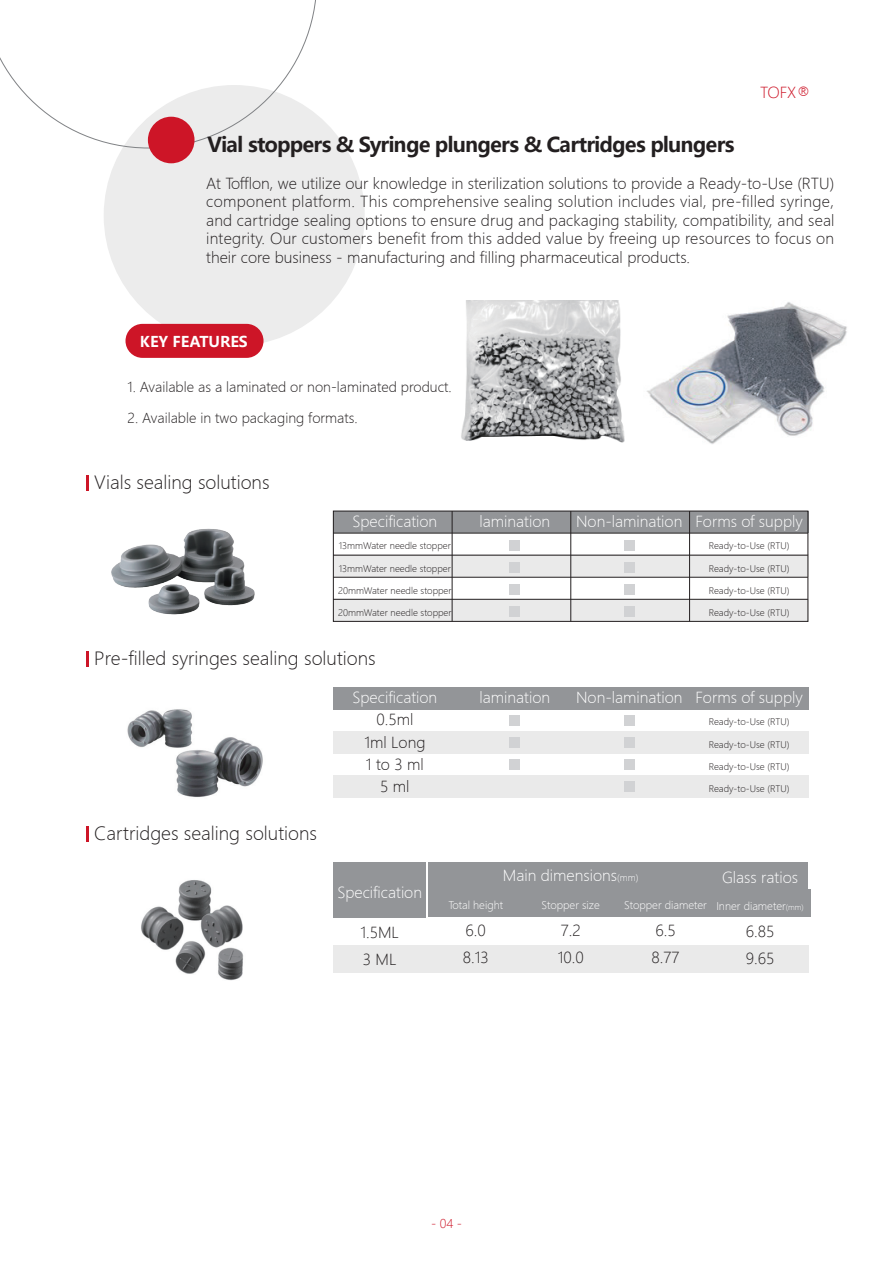
<style>
.page{position:relative;width:893px;height:1263px;background:#fff}
.page>*{position:absolute;margin:0;border:0;box-sizing:border-box;transform-origin:0 0}
.t1{font:700 20.25px "Microsoft Ya Hei";letter-spacing:-.04em;color:#231f20}
.t2{font:300 18px "Microsoft Ya Hei";color:#231f20}
.t3{font:300 15px/27px "Microsoft Ya Hei";color:#231f20}
.t4{font:300 15px "Microsoft Ya Hei";color:#fff}
.t5{font:300 15px "Microsoft Ya Hei";color:#cd1527}
.t6{font:700 14.85px "Microsoft Ya Hei";color:#fff}
.t7{font:300 13.5px "Microsoft Ya Hei";color:#231f20}
.t8{font:300 12px "Microsoft Ya Hei";color:#cd1527}
.t9{font:300 10.5px "Microsoft Ya Hei";color:#fff}
.t10{font:300 9px "Microsoft Ya Hei";color:#231f20}
.s1{font-size:9px}
.s2{font-size:7.5px}
</style>
<div class="page">
<div style="left:333px;top:775px;width:475px;height:22px;background:#eaeaea"></div>
<div style="left:333px;top:945px;width:475px;height:27px;background:#eaeaea"></div>
<div style="left:333px;top:511px;width:475px;height:22px;background:#939598"></div>
<div style="left:333px;top:687px;width:475px;height:22px;background:#939598"></div>
<div style="left:333px;top:862px;width:93px;height:55px;background:#939598"></div>
<div style="left:428px;top:890px;width:383px;height:27px;background:#939598"></div>
<div style="left:428px;top:862px;width:380px;height:26px;background:#939598"></div>
<div style="left:333px;top:554px;width:475px;height:23px;background:#eaeaea"></div>
<div style="left:333px;top:731px;width:475px;height:22px;background:#eaeaea"></div>
<div style="left:333px;top:599px;width:475px;height:22px;background:#eaeaea"></div>
<div style="left:104px;top:85px;width:261px;height:261px;background:#ececec;border-radius:50%"></div>
<svg style="left:0;top:0;width:316px;height:149px"></svg>
<div style="left:148px;top:117px;width:47px;height:46px;background:#cd1527;border-radius:50%"></div>
<div style="left:333px;top:511px;width:475px;height:110px;border:1px solid #231f20"></div>
<hr style="left:452px;top:511px;width:1px;height:110px;background:#231f20">
<hr style="left:570px;top:511px;width:1px;height:110px;background:#231f20">
<hr style="left:689px;top:511px;width:1px;height:110px;background:#231f20">
<hr style="left:333px;top:599px;width:475px;height:1px;background:#231f20">
<hr style="left:333px;top:577px;width:475px;height:1px;background:#231f20">
<hr style="left:333px;top:555px;width:475px;height:1px;background:#231f20">
<hr style="left:333px;top:533px;width:475px;height:1px;background:#231f20">
<svg style="left:86px;top:475px;width:2px;height:16px"></svg>
<svg style="left:86px;top:651px;width:2px;height:16px"></svg>
<svg style="left:86px;top:826px;width:2px;height:16px"></svg>
<div style="left:510px;top:540px;width:10px;height:10px;background:#d1d2d4"></div>
<div style="left:510px;top:562px;width:10px;height:10px;background:#d1d2d4"></div>
<div style="left:510px;top:584px;width:10px;height:10px;background:#d1d2d4"></div>
<div style="left:510px;top:606px;width:10px;height:10px;background:#d1d2d4"></div>
<div style="left:624px;top:540px;width:10px;height:10px;background:#d1d2d4"></div>
<div style="left:624px;top:562px;width:10px;height:10px;background:#d1d2d4"></div>
<div style="left:624px;top:584px;width:10px;height:10px;background:#d1d2d4"></div>
<div style="left:624px;top:606px;width:10px;height:10px;background:#d1d2d4"></div>
<div style="left:510px;top:715px;width:10px;height:10px;background:#d1d2d4"></div>
<div style="left:510px;top:737px;width:10px;height:10px;background:#d1d2d4"></div>
<div style="left:510px;top:759px;width:10px;height:10px;background:#d1d2d4"></div>
<div style="left:624px;top:715px;width:10px;height:10px;background:#d1d2d4"></div>
<div style="left:624px;top:737px;width:10px;height:10px;background:#d1d2d4"></div>
<div style="left:624px;top:759px;width:10px;height:10px;background:#d1d2d4"></div>
<div style="left:624px;top:781px;width:10px;height:10px;background:#d1d2d4"></div>
<img style="left:646px;top:302px;width:201px;height:142px">
<img style="left:461px;top:300px;width:164px;height:143px">
<div style="left:125px;top:324px;width:138px;height:34px;background:#cd1527;border-radius:17px"></div>
<img style="left:111px;top:528px;width:144px;height:87px">
<img style="left:127px;top:709px;width:136px;height:88px">
<img style="left:141px;top:880px;width:103px;height:101px">
<p class="t5" style="left:760px;top:83px;width:52px">TOFX®</p>
<h1 class="t1" style="left:208px;top:130px;width:529px">Vial stoppers &amp; Syringe plungers &amp; Cartridges plungers</h1>
<p class="t3" style="left:206px;top:174px;width:630px;line-height:18.5px;text-align:justify">At Tofflon, we utilize our knowledge in sterilization solutions to provide a Ready-to-Use (RTU) component platform. This comprehensive sealing solution includes vial, pre-filled syringe, and cartridge sealing options to ensure drug and packaging stability, compatibility, and seal integrity. Our customers benefit from this added value by freeing up resources to focus on their core business - manufacturing and filling pharmaceutical products.</p>
<p class="t6" style="left:140px;top:331px;width:109px">KEY FEATURES</p>
<p class="t7" style="left:128px;top:378px;width:326px">1. Available as a laminated or non-laminated product.</p>
<p class="t7" style="left:128px;top:409px;width:232px">2. Available in two packaging formats.</p>
<p class="t2" style="left:94px;top:470px;width:177px">Vials sealing solutions</p>
<p class="t4" style="left:353px;top:512px;width:86px">Specification</p>
<p class="t10" style="left:339px;top:540px;width:114px">13mmWater needle stopper</p>
<p class="t10" style="left:339px;top:562px;width:114px">13mmWater needle stopper</p>
<p class="t10" style="left:338px;top:585px;width:115px">20mmWater needle stopper</p>
<p class="t10" style="left:338px;top:607px;width:115px">20mmWater needle stopper</p>
<p class="t2" style="left:94px;top:646px;width:283px">Pre-filled syringes sealing solutions</p>
<p class="t2" style="left:94px;top:821px;width:224px">Cartridges sealing solutions</p>
<p class="t4" style="left:353px;top:688px;width:86px">Specification</p>
<p class="t3" style="left:364px;top:709px;width:63px;line-height:22.2px;text-align:center">0.5ml<br>1ml Long<br>1 to 3 ml<br>5 ml</p>
<p class="t4" style="left:480px;top:512px;width:72px">lamination</p>
<p class="t4" style="left:576px;top:512px;width:228px">Non-lamination Forms of supply</p>
<p class="t10" style="left:709px;top:540px;width:82px">Ready-to-Use (RTU)</p>
<p class="t10" style="left:709px;top:562px;width:82px">Ready-to-Use (RTU)</p>
<p class="t10" style="left:709px;top:585px;width:82px">Ready-to-Use (RTU)</p>
<p class="t10" style="left:709px;top:607px;width:82px">Ready-to-Use (RTU)</p>
<p class="t4" style="left:480px;top:688px;width:72px">lamination</p>
<p class="t4" style="left:576px;top:688px;width:228px">Non-lamination Forms of supply</p>
<p class="t10" style="left:709px;top:716px;width:82px">Ready-to-Use (RTU)</p>
<p class="t10" style="left:709px;top:738px;width:82px">Ready-to-Use (RTU)</p>
<p class="t10" style="left:709px;top:761px;width:82px">Ready-to-Use (RTU)</p>
<p class="t10" style="left:709px;top:783px;width:82px">Ready-to-Use (RTU)</p>
<p class="t4" style="left:337px;top:883px;width:86px">Specification</p>
<p class="t3" style="left:360px;top:919px;width:40px">1.5ML<br>3 ML</p>
<p class="t4" style="left:503px;top:866px;width:137px">Main dimensions<span class="s1">(mm)</span></p>
<p class="t4" style="left:722px;top:867px;width:78px">Glass ratios</p>
<p class="t9" style="left:716px;top:899px;width:89px">Inner diameter<span class="s2">(mm)</span></p>
<p class="t3" style="left:746px;top:917px;width:30px">6.85<br>9.65</p>
<p class="t9" style="left:448px;top:899px;width:56px">Total height</p>
<p class="t3" style="left:463px;top:917px;width:28px">6.0<br>8.13</p>
<p class="t9" style="left:624px;top:899px;width:84px">Stopper diameter</p>
<p class="t3" style="left:652px;top:917px;width:30px">6.5<br>8.77</p>
<p class="t9" style="left:541px;top:899px;width:60px">Stopper size</p>
<p class="t3" style="left:558px;top:917px;width:28px">7.2<br>10.0</p>
<p class="t8" style="left:431px;top:1215px;width:32px">- 04 -</p>
</div>
